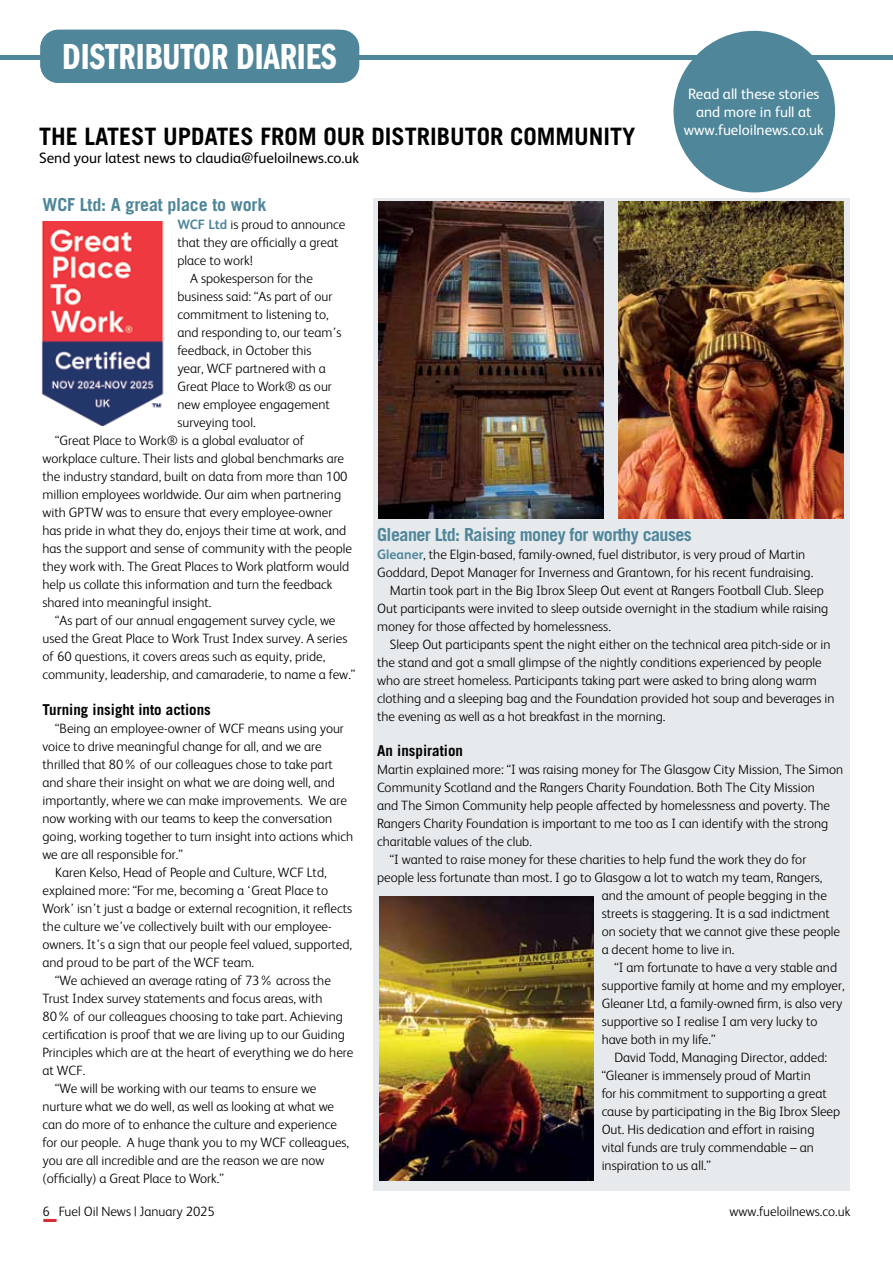
<style>
.page{position:relative;width:893px;height:1263px;background:#fff}
.page>*{position:absolute;margin:0;border:0;box-sizing:border-box;transform-origin:0 0}
.t1{font:37.5px "Franklin Gothic LT Pro Dm Cm";color:#fff}
.t2{font:700 24px "Trade Gothic LT Std";color:#000}
.t3{font:700 18px "Trade Gothic LT Std";letter-spacing:-.03em;color:#4f869a}
.t4{font:700 18px "Trade Gothic LT Std";letter-spacing:-.01em;color:#4f869a}
.t5{font:15px/18px "FS Albert";color:#fff;text-align:center}
.t6{font:15px "FS Albert";color:#000}
.t7{font:700 15px "Trade Gothic LT Std";color:#000}
.t8{font:300 13.5px "FS Albert";color:#000}
.s1{font-weight:700;color:#4f869a}
</style>
<div class="page">
<svg style="left:44px;top:1219px;width:12px;height:3px"></svg>
<div style="left:0;top:55px;width:893px;height:5px;background:#4f869a"></div>
<div style="left:40px;top:30px;width:319px;height:53px;background:#4f869a;border-radius:18px"></div>
<div style="left:373px;top:198px;width:476px;height:993px;background:#e7eaed"></div>
<img style="left:378px;top:202px;width:226px;height:317px">
<div style="left:673px;top:31px;width:162px;height:161px;background:#4f869a;border-radius:50%"></div>
<img style="left:41px;top:221px;width:123px;height:204px">
<img style="left:619px;top:202px;width:225px;height:317px">
<img style="left:379px;top:896px;width:214px;height:285px">
<h1 class="t1" style="left:62px;top:36px;width:276px">DISTRIBUTOR DIARIES</h1>
<p class="t5" style="left:684px;top:84px;width:141px">Read all these stories and more in full at www.fueloilnews.co.uk</p>
<h2 class="t2" style="left:39px;top:122px;width:598px">THE LATEST UPDATES FROM OUR DISTRIBUTOR COMMUNITY</h2>
<p class="t6" style="left:39px;top:148px;width:322px">Send your latest news to claudia@fueloilnews.co.uk</p>
<h3 class="t4" style="left:43px;top:193px;width:225px">WCF Ltd: A great place to work</h3>
<p class="t8" style="left:177px;top:215px;width:169px"><span class="s1">WCF Ltd</span> is proud to announce</p>
<p class="t8" style="left:177px;top:233px;width:162px">that they are officially a great</p>
<p class="t8" style="left:177px;top:251px;width:77px">place to work!</p>
<p class="t8" style="left:190px;top:269px;width:124px">A spokesperson for the</p>
<p class="t8" style="left:177px;top:287px;width:156px">business said: “As part of our</p>
<p class="t8" style="left:177px;top:305px;width:153px">commitment to listening to,</p>
<p class="t8" style="left:177px;top:323px;width:166px">and responding to, our team’s</p>
<p class="t8" style="left:177px;top:341px;width:136px">feedback, in October this</p>
<p class="t8" style="left:177px;top:359px;width:150px">year, WCF partnered with a</p>
<p class="t8" style="left:177px;top:377px;width:156px">Great Place to Work® as our</p>
<p class="t8" style="left:177px;top:395px;width:154px">new employee engagement</p>
<p class="t8" style="left:177px;top:413px;width:80px">surveying tool.</p>
<p class="t8" style="left:55px;top:431px;width:251px">“Great Place to Work® is a global evaluator of</p>
<p class="t8" style="left:43px;top:449px;width:303px">workplace culture. Their lists and global benchmarks are</p>
<p class="t8" style="left:43px;top:467px;width:307px">the industry standard, built on data from more than 100</p>
<p class="t8" style="left:43px;top:485px;width:300px">million employees worldwide. Our aim when partnering</p>
<p class="t8" style="left:43px;top:503px;width:291px">with GPTW was to ensure that every employee-owner</p>
<p class="t8" style="left:43px;top:521px;width:305px">has pride in what they do, enjoys their time at work, and</p>
<p class="t8" style="left:43px;top:539px;width:311px">has the support and sense of community with the people</p>
<p class="t8" style="left:43px;top:557px;width:308px">they work with. The Great Places to Work platform would</p>
<p class="t8" style="left:43px;top:575px;width:292px">help us collate this information and turn the feedback</p>
<p class="t8" style="left:43px;top:593px;width:170px">shared into meaningful insight.</p>
<p class="t8" style="left:55px;top:611px;width:282px">“As part of our annual engagement survey cycle, we</p>
<p class="t8" style="left:43px;top:629px;width:306px">used the Great Place to Work Trust Index survey. A series</p>
<p class="t8" style="left:43px;top:647px;width:284px">of 60 questions, it covers areas such as equity, pride,</p>
<p class="t8" style="left:43px;top:665px;width:314px">community, leadership, and camaraderie, to name a few.”</p>
<p class="t7" style="left:43px;top:700px;width:170px">Turning insight into actions</p>
<p class="t8" style="left:55px;top:719px;width:290px">“Being an employee-owner of WCF means using your</p>
<p class="t8" style="left:43px;top:737px;width:281px">voice to drive meaningful change for all, and we are</p>
<p class="t8" style="left:43px;top:755px;width:292px">thrilled that 80% of our colleagues chose to take part</p>
<p class="t8" style="left:43px;top:773px;width:294px">and share their insight on what we are doing well, and</p>
<p class="t8" style="left:43px;top:791px;width:306px">importantly, where we can make improvements. We are</p>
<p class="t8" style="left:43px;top:809px;width:291px">now working with our teams to keep the conversation</p>
<p class="t8" style="left:43px;top:827px;width:312px">going, working together to turn insight into actions which</p>
<p class="t8" style="left:43px;top:845px;width:142px">we are all responsible for.”</p>
<p class="t8" style="left:55px;top:863px;width:273px">Karen Kelso, Head of People and Culture, WCF Ltd,</p>
<p class="t8" style="left:43px;top:881px;width:287px">explained more: “For me, becoming a ‘Great Place to</p>
<p class="t8" style="left:43px;top:899px;width:311px">Work’ isn’t just a badge or external recognition, it reflects</p>
<p class="t8" style="left:43px;top:917px;width:291px">the culture we’ve collectively built with our employee-</p>
<p class="t8" style="left:43px;top:935px;width:311px">owners. It’s a sign that our people feel valued, supported,</p>
<p class="t8" style="left:43px;top:953px;width:213px">and proud to be part of the WCF team.</p>
<p class="t8" style="left:55px;top:971px;width:277px">“We achieved an average rating of 73% across the</p>
<p class="t8" style="left:43px;top:989px;width:281px">Trust Index survey statements and focus areas, with</p>
<p class="t8" style="left:43px;top:1007px;width:302px">80% of our colleagues choosing to take part. Achieving</p>
<p class="t8" style="left:43px;top:1025px;width:304px">certification is proof that we are living up to our Guiding</p>
<p class="t8" style="left:43px;top:1043px;width:312px">Principles which are at the heart of everything we do here</p>
<p class="t8" style="left:43px;top:1061px;width:44px">at WCF.</p>
<p class="t8" style="left:55px;top:1079px;width:263px">“We will be working with our teams to ensure we</p>
<p class="t8" style="left:43px;top:1097px;width:293px">nurture what we do well, as well as looking at what we</p>
<p class="t8" style="left:43px;top:1115px;width:296px">can do more of to enhance the culture and experience</p>
<p class="t8" style="left:43px;top:1133px;width:308px">for our people. A huge thank you to my WCF colleagues,</p>
<p class="t8" style="left:43px;top:1151px;width:284px">you are all incredible and are the reason we are now</p>
<p class="t8" style="left:43px;top:1169px;width:183px">(officially) a Great Place to Work.”</p>
<h3 class="t3" style="left:377px;top:523px;width:316px">Gleaner Ltd: Raising money for worthy causes</h3>
<p class="t8" style="left:377px;top:545px;width:430px"><span class="s1">Gleaner</span>, the Elgin-based, family-owned, fuel distributor, is very proud of Martin</p>
<p class="t8" style="left:377px;top:563px;width:438px">Goddard, Depot Manager for Inverness and Grantown, for his recent fundraising.</p>
<p class="t8" style="left:390px;top:581px;width:435px">Martin took part in the Big Ibrox Sleep Out event at Rangers Football Club. Sleep</p>
<p class="t8" style="left:377px;top:599px;width:453px">Out participants were invited to sleep outside overnight in the stadium while raising</p>
<p class="t8" style="left:377px;top:617px;width:235px">money for those affected by homelessness.</p>
<p class="t8" style="left:390px;top:635px;width:442px">Sleep Out participants spent the night either on the technical area pitch-side or in</p>
<p class="t8" style="left:377px;top:653px;width:446px">the stand and got a small glimpse of the nightly conditions experienced by people</p>
<p class="t8" style="left:377px;top:671px;width:441px">who are street homeless. Participants taking part were asked to bring along warm</p>
<p class="t8" style="left:377px;top:689px;width:459px">clothing and a sleeping bag and the Foundation provided hot soup and beverages in</p>
<p class="t8" style="left:377px;top:707px;width:290px">the evening as well as a hot breakfast in the morning.</p>
<p class="t7" style="left:377px;top:741px;width:87px">An inspiration</p>
<p class="t8" style="left:377px;top:761px;width:468px">Martin explained more: “I was raising money for The Glasgow City Mission, The Simon</p>
<p class="t8" style="left:377px;top:779px;width:439px">Community Scotland and the Rangers Charity Foundation. Both The City Mission</p>
<p class="t8" style="left:377px;top:797px;width:455px">and The Simon Community help people affected by homelessness and poverty. The</p>
<p class="t8" style="left:377px;top:815px;width:453px">Rangers Charity Foundation is important to me too as I can identify with the strong</p>
<p class="t8" style="left:377px;top:833px;width:156px">charitable values of the club.</p>
<p class="t8" style="left:390px;top:851px;width:418px">“I wanted to raise money for these charities to help fund the work they do for</p>
<p class="t8" style="left:377px;top:869px;width:447px">people less fortunate than most. I go to Glasgow a lot to watch my team, Rangers,</p>
<p class="t8" style="left:602px;top:886px;width:227px">and the amount of people begging in the</p>
<p class="t8" style="left:602px;top:904px;width:230px">streets is staggering. It is a sad indictment</p>
<p class="t8" style="left:602px;top:922px;width:240px">on society that we cannot give these people</p>
<p class="t8" style="left:602px;top:940px;width:134px">a decent home to live in.</p>
<p class="t8" style="left:614px;top:958px;width:224px">“I am fortunate to have a very stable and</p>
<p class="t8" style="left:602px;top:976px;width:245px">supportive family at home and my employer,</p>
<p class="t8" style="left:602px;top:994px;width:242px">Gleaner Ltd, a family-owned firm, is also very</p>
<p class="t8" style="left:602px;top:1012px;width:218px">supportive so I realise I am very lucky to</p>
<p class="t8" style="left:602px;top:1030px;width:115px">have both in my life.”</p>
<p class="t8" style="left:614px;top:1048px;width:214px">David Todd, Managing Director, added:</p>
<p class="t8" style="left:602px;top:1066px;width:211px">“Gleaner is immensely proud of Martin</p>
<p class="t8" style="left:602px;top:1084px;width:227px">for his commitment to supporting a great</p>
<p class="t8" style="left:602px;top:1102px;width:240px">cause by participating in the Big Ibrox Sleep</p>
<p class="t8" style="left:602px;top:1120px;width:214px">Out. His dedication and effort in raising</p>
<p class="t8" style="left:602px;top:1138px;width:214px">vital funds are truly commendable – an</p>
<p class="t8" style="left:602px;top:1156px;width:110px">inspiration to us all.”</p>
<p class="t8" style="left:43px;top:1202px;width:174px">6 Fuel Oil News | January 2025</p>
<p class="t8" style="left:729px;top:1202px;width:123px">www.fueloilnews.co.uk</p>
</div>
